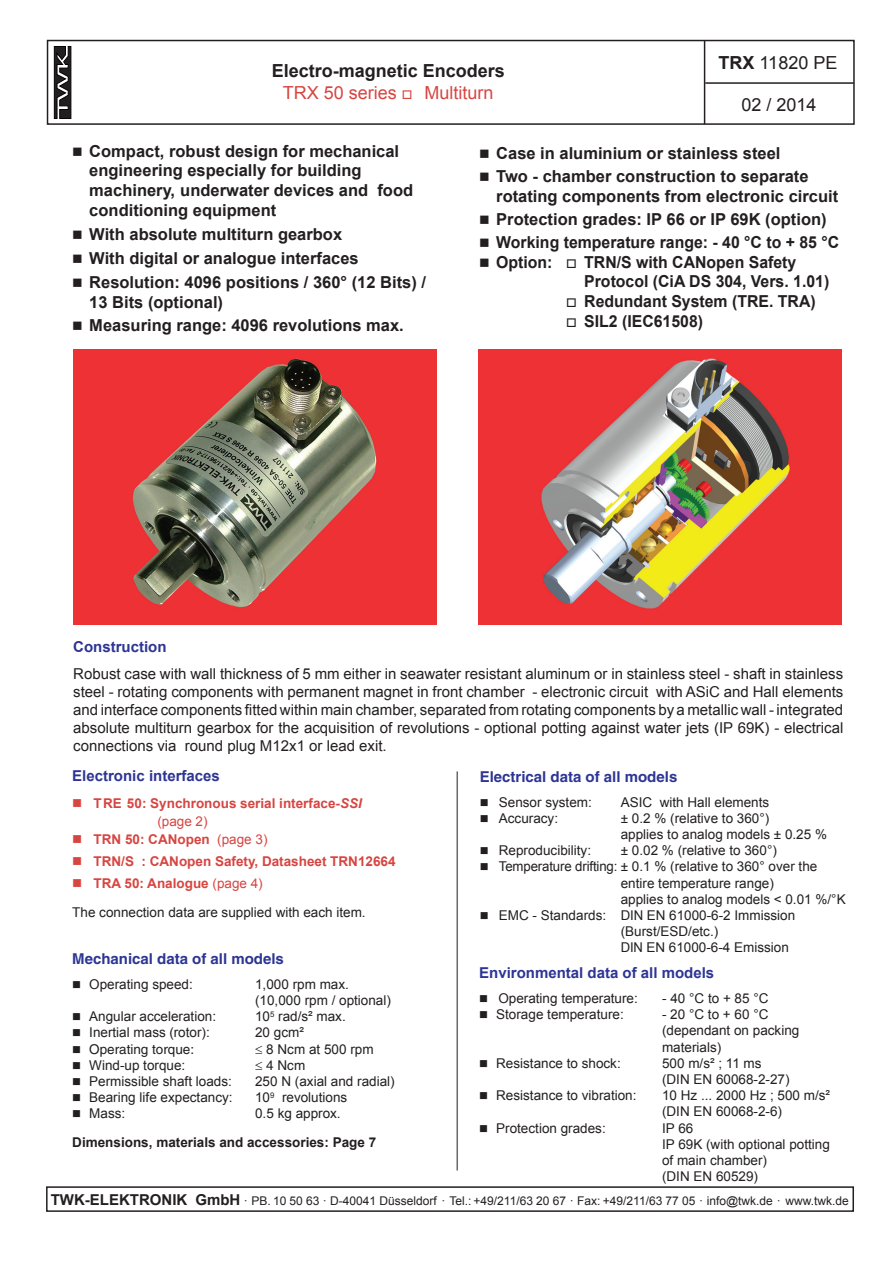
<style>
.page{position:relative;width:893px;height:1263px;background:#fff}
.page>*{position:absolute;margin:0;border:0;box-sizing:border-box;transform-origin:0 0}
.t1{font:700 18px/21.6px "Arial";color:#231f20;text-align:center}
.t2{font:18px "Arial";color:#231f20}
.t3{font:700 16.5px/19.8px "Arial";color:#231f20}
.t4{font:700 16.5px/19.8px "Arial";color:#231f20;scale:.96 1}
.t5{font:15px/18px "Arial";color:#231f20;text-align:justify}
.t6{font:700 15px "Arial";color:#2d3594}
.t7{font:700 15px "Helvetica";color:#2d3594}
.t8{font:13.5px/16.2px "Arial";color:#231f20}
.t9{font:700 13.5px/18px "Arial";color:#d74541}
.t10{font:700 13.5px "Arial";color:#231f20}
.t11{font:13.5px "Helvetica";color:#231f20}
.t12{font:12px "Arial";color:#231f20}
.s1{font-weight:400;color:#d74541}
.s2{color:#d74541}
.s3{font-weight:700}
.s4{font-style:italic}
.s5{font-weight:400}
.s6{font-weight:700;font-size:15px}
</style>
<div class="page">
<div style="left:46px;top:1186px;width:808px;height:26px;border:2px solid #231f20"></div>
<div style="left:47px;top:40px;width:808px;height:85px;border:2px solid #231f20"></div>
<hr style="left:704px;top:41px;width:1px;height:83px;background:#231f20">
<hr style="left:705px;top:82px;width:149px;height:2px;background:#231f20">
<hr style="left:457px;top:771px;width:1px;height:399px;background:#231f20">
<img style="left:73px;top:349px;width:364px;height:275px">
<img style="left:478px;top:349px;width:364px;height:275px">
<svg style="left:54px;top:46px;width:18px;height:73px"></svg>
<h1 class="t1" style="left:272px;top:61px;width:235px">Electro-magnetic Encoders<br><span class="s1">TRX 50 series</span> <span class="s2">□</span> <span class="s1">Multiturn</span></h1>
<h1 class="t2" style="left:719px;top:51px;width:120px"><span class="s3">TRX</span> 11820 PE</h1>
<h1 class="t2" style="left:741px;top:92px;width:77px">02 / 2014</h1>
<p class="t3" style="left:89px;top:141px;width:325px;text-indent:-17px">■ Compact, robust design for mechanical engineering especially for building machinery, underwater devices and food conditioning equipment</p>
<p class="t3" style="left:72px;top:225px;width:271px">■ With absolute multiturn gearbox</p>
<p class="t3" style="left:72px;top:249px;width:288px">■ With digital or analogue interfaces</p>
<p class="t3" style="left:89px;top:273px;width:338px;text-indent:-17px">■ Resolution: 4096 positions / 360° (12 Bits) /<br>13 Bits (optional)</p>
<p class="t3" style="left:72px;top:316px;width:333px">■ Measuring range: 4096 revolutions max.</p>
<p class="t3" style="left:479px;top:144px;width:303px">■ Case in aluminium or stainless steel</p>
<p class="t3" style="left:496px;top:167px;width:343px;text-indent:-17px">■ Two - chamber construction to separate rotating components from electronic circuit</p>
<p class="t3" style="left:479px;top:210px;width:349px">■ Protection grades: IP 66 or IP 69K (option)</p>
<p class="t4" style="left:479px;top:233px;width:376px">■ Working temperature range: - 40 °C to + 85 °C</p>
<p class="t4" style="left:584px;top:252px;width:257px;text-indent:-105px">■ Option: □ TRN/S with CANopen Safety<br>Protocol (CiA DS 304, Vers. 1.01)</p>
<p class="t4" style="left:566px;top:292px;width:261px">□ Redundant System (TRE. TRA)</p>
<p class="t4" style="left:566px;top:312px;width:144px">□ SIL2 (IEC61508)</p>
<p class="t6" style="left:73px;top:637px;width:95px">Construction</p>
<p class="t5" style="left:73px;top:664px;width:772px">Robust case with wall thickness of 5 mm either in seawater resistant aluminum or in stainless steel - shaft in stainless steel - rotating components with permanent magnet in front chamber - electronic circuit with ASiC and Hall elements and interface components fitted within main chamber, separated from rotating components by a metallic wall - integrated absolute multiturn gearbox for the acquisition of revolutions - optional potting against water jets (IP 69K) - electrical connections via round plug M12x1 or lead exit.</p>
<p class="t6" style="left:72px;top:766px;width:149px">Electronic interfaces</p>
<p class="t9" style="left:157px;top:794px;width:206px;text-indent:-85px">■ TRE 50: Synchronous serial interface-<span class="s4">SSI </span><span class="s5">(page 2)</span></p>
<p class="t9" style="left:72px;top:830px;width:197px">■ TRN 50: CANopen <span class="s5">(page 3)</span></p>
<p class="t9" style="left:72px;top:853px;width:325px">■ TRN/S : CANopen Safety, Datasheet TRN12664</p>
<p class="t9" style="left:72px;top:875px;width:192px">■ TRA 50: Analogue <span class="s5">(page 4)</span></p>
<p class="t8" style="left:72px;top:904px;width:295px">The connection data are supplied with each item.</p>
<p class="t7" style="left:72px;top:950px;width:213px">Mechanical data of all models</p>
<p class="t8" style="left:72px;top:976px;width:122px">■ Operating speed:</p>
<p class="t8" style="left:255px;top:976px;width:137px">1,000 rpm max. (10,000 rpm / optional)</p>
<p class="t8" style="left:72px;top:1008px;width:145px">■ Angular acceleration:</p>
<p class="t8" style="left:255px;top:1008px;width:92px">10<sup>5</sup> rad/s² max.</p>
<p class="t8" style="left:72px;top:1025px;width:139px">■ Inertial mass (rotor):</p>
<p class="t8" style="left:255px;top:1025px;width:50px">20 gcm²</p>
<p class="t11" style="left:72px;top:1041px;width:123px">■ Operating torque:</p>
<p class="t8" style="left:255px;top:1041px;width:120px">≤ 8 Ncm at 500 rpm</p>
<p class="t8" style="left:72px;top:1057px;width:115px">■ Wind-up torque:</p>
<p class="t11" style="left:255px;top:1057px;width:52px">≤ 4 Ncm</p>
<p class="t8" style="left:72px;top:1073px;width:161px">■ Permissible shaft loads:</p>
<p class="t8" style="left:255px;top:1073px;width:141px">250 N (axial and radial)</p>
<p class="t8" style="left:72px;top:1089px;width:162px">■ Bearing life expectancy:</p>
<p class="t8" style="left:255px;top:1089px;width:94px">10<sup>9</sup> revolutions</p>
<p class="t8" style="left:72px;top:1106px;width:55px">■ Mass:</p>
<p class="t8" style="left:255px;top:1106px;width:87px">0.5 kg approx.</p>
<p class="t10" style="left:72px;top:1133px;width:305px">Dimensions, materials and accessories: Page 7</p>
<p class="t7" style="left:480px;top:767px;width:199px">Electrical data of all models</p>
<p class="t8" style="left:480px;top:794px;width:114px">■ Sensor system:</p>
<p class="t8" style="left:621px;top:794px;width:150px">ASIC with Hall elements</p>
<p class="t8" style="left:480px;top:810px;width:80px">■ Accuracy:</p>
<p class="t8" style="left:621px;top:810px;width:208px">± 0.2 % (relative to 360°)<br>applies to analog models ± 0.25 %</p>
<p class="t8" style="left:480px;top:842px;width:113px">■ Reproducibility:</p>
<p class="t8" style="left:621px;top:842px;width:158px">± 0.02 % (relative to 360°)</p>
<p class="t8" style="left:621px;top:859px;width:226px;text-indent:-141px">■ Temperature drifting: ± 0.1 % (relative to 360° over the entire temperature range)<br>applies to analog models &lt; 0.01 %/°K</p>
<p class="t8" style="left:621px;top:907px;width:176px;text-indent:-141px">■ EMC - Standards: DIN EN 61000-6-2 Immission (Burst/ESD/etc.)<br>DIN EN 61000-6-4 Emission</p>
<p class="t6" style="left:479px;top:963px;width:237px">Environmental data of all models</p>
<p class="t8" style="left:479px;top:990px;width:160px">■ Operating temperature:</p>
<p class="t8" style="left:662px;top:990px;width:108px">- 40 °C to + 85 °C</p>
<p class="t8" style="left:479px;top:1006px;width:146px">■ Storage temperature:</p>
<p class="t8" style="left:662px;top:1006px;width:139px">- 20 °C to + 60 °C (dependant on packing materials)</p>
<p class="t8" style="left:479px;top:1055px;width:143px">■ Resistance to shock:</p>
<p class="t8" style="left:662px;top:1055px;width:129px">500 m/s² ; 11 ms (DIN EN 60068-2-27)</p>
<p class="t8" style="left:479px;top:1087px;width:159px">■ Resistance to vibration:</p>
<p class="t8" style="left:662px;top:1087px;width:170px">10 Hz ... 2000 Hz ; 500 m/s² (DIN EN 60068-2-6)</p>
<p class="t8" style="left:479px;top:1120px;width:128px">■ Protection grades:</p>
<p class="t8" style="left:662px;top:1120px;width:169px">IP 66<br>IP 69K (with optional potting of main chamber)<br>(DIN EN 60529)</p>
<p class="t12" style="left:51px;top:1193px;width:800px"><span class="s6">TWK-ELEKTRONIK GmbH</span> · PB. 10 50 63 · D-40041 Düsseldorf · Tel.: +49/211/63 20 67 · Fax: +49/211/63 77 05 · info@twk.de · www.twk.de</p>
</div>
